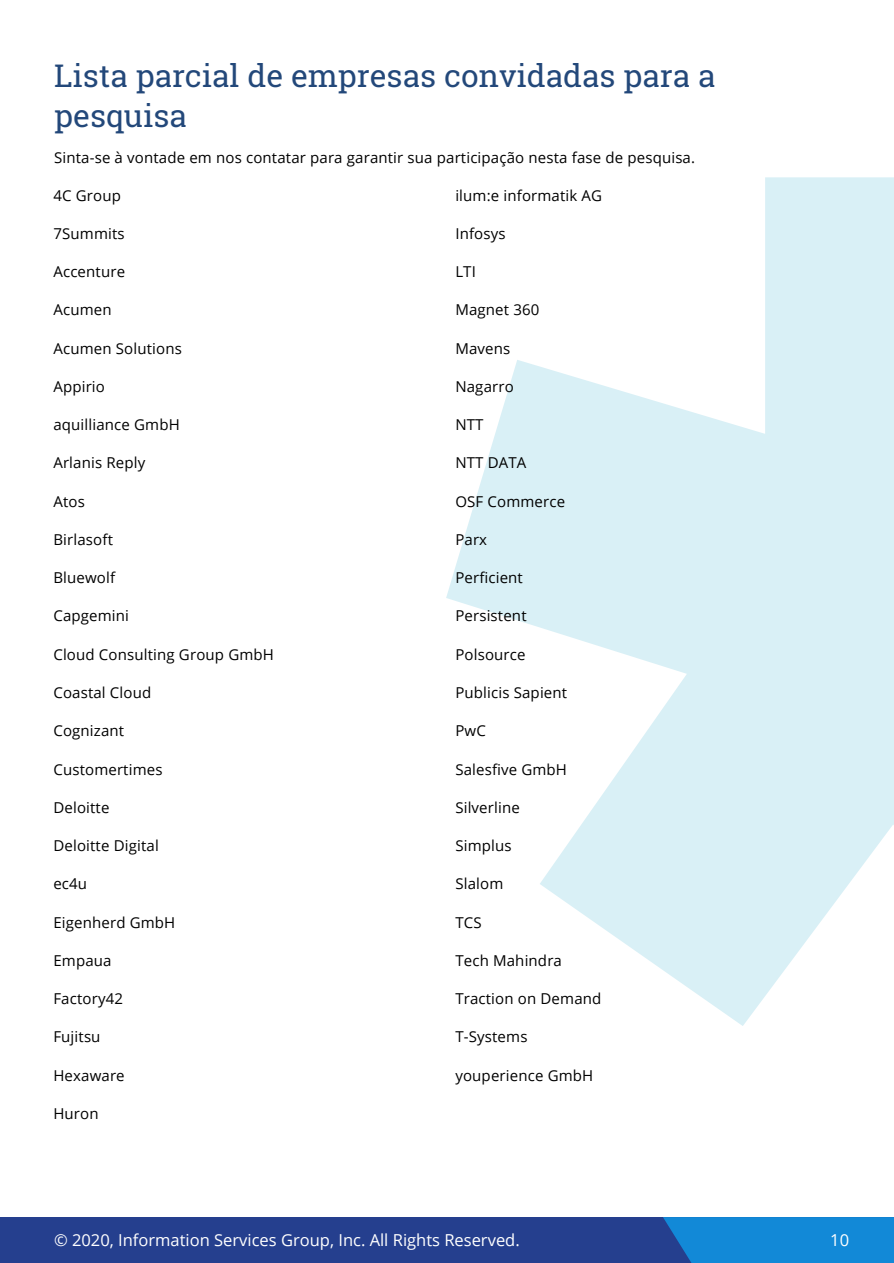
<style>
.page{position:relative;width:894px;height:1263px;background:#fff}
.page>*{position:absolute;margin:0;border:0;box-sizing:border-box;transform-origin:0 0}
.t1{font:31.5px "Roboto Slab";color:#23487a}
.t2{font:16.5px "Open Sans";color:#fff}
.bullet_level_1_no_in{font:15px "Open Sans";letter-spacing:.01em;color:#000}
</style>
<div class="page">
<div style="left:0;top:1217px;width:893px;height:46px;background:#253f8e"></div>
<div style="left:663px;top:1217px;width:230px;height:46px;background:#1289d7"></div>
<svg style="left:446px;top:177px;width:447px;height:849px;fill:#d9f0f6"></svg>
<p class="t1" style="left:54px;top:54px;width:662px">Lista parcial de empresas convidadas para a</p>
<p class="t1" style="left:54px;top:94px;width:134px">pesquisa</p>
<p class="bullet_level_1_no_in" style="left:54px;top:147px;width:642px">Sinta-se à vontade em nos contatar para garantir sua participação nesta fase de pesquisa.</p>
<p class="bullet_level_1_no_in" style="left:53px;top:185px;width:69px">4C Group</p>
<p class="bullet_level_1_no_in" style="left:53px;top:223px;width:73px">7Summits</p>
<p class="bullet_level_1_no_in" style="left:53px;top:261px;width:73px">Accenture</p>
<p class="bullet_level_1_no_in" style="left:53px;top:300px;width:60px">Acumen</p>
<p class="bullet_level_1_no_in" style="left:53px;top:338px;width:130px">Acumen Solutions</p>
<p class="bullet_level_1_no_in" style="left:53px;top:376px;width:53px">Appirio</p>
<p class="bullet_level_1_no_in" style="left:53px;top:414px;width:128px">aquilliance GmbH</p>
<p class="bullet_level_1_no_in" style="left:53px;top:453px;width:93px">Arlanis Reply</p>
<p class="bullet_level_1_no_in" style="left:53px;top:491px;width:33px">Atos</p>
<p class="bullet_level_1_no_in" style="left:53px;top:529px;width:61px">Birlasoft</p>
<p class="bullet_level_1_no_in" style="left:53px;top:567px;width:63px">Bluewolf</p>
<p class="bullet_level_1_no_in" style="left:53px;top:606px;width:77px">Capgemini</p>
<p class="bullet_level_1_no_in" style="left:53px;top:644px;width:222px">Cloud Consulting Group GmbH</p>
<p class="bullet_level_1_no_in" style="left:53px;top:682px;width:99px">Coastal Cloud</p>
<p class="bullet_level_1_no_in" style="left:53px;top:720px;width:72px">Cognizant</p>
<p class="bullet_level_1_no_in" style="left:53px;top:759px;width:111px">Customertimes</p>
<p class="bullet_level_1_no_in" style="left:53px;top:797px;width:58px">Deloitte</p>
<p class="bullet_level_1_no_in" style="left:53px;top:835px;width:107px">Deloitte Digital</p>
<p class="bullet_level_1_no_in" style="left:53px;top:873px;width:35px">ec4u</p>
<p class="bullet_level_1_no_in" style="left:53px;top:912px;width:123px">Eigenherd GmbH</p>
<p class="bullet_level_1_no_in" style="left:53px;top:950px;width:60px">Empaua</p>
<p class="bullet_level_1_no_in" style="left:53px;top:988px;width:71px">Factory42</p>
<p class="bullet_level_1_no_in" style="left:53px;top:1026px;width:49px">Fujitsu</p>
<p class="bullet_level_1_no_in" style="left:53px;top:1065px;width:73px">Hexaware</p>
<p class="bullet_level_1_no_in" style="left:53px;top:1103px;width:47px">Huron</p>
<p class="bullet_level_1_no_in" style="left:455px;top:185px;width:148px">ilum:e informatik AG</p>
<p class="bullet_level_1_no_in" style="left:455px;top:223px;width:52px">Infosys</p>
<p class="bullet_level_1_no_in" style="left:455px;top:261px;width:22px">LTI</p>
<p class="bullet_level_1_no_in" style="left:455px;top:300px;width:86px">Magnet 360</p>
<p class="bullet_level_1_no_in" style="left:455px;top:338px;width:56px">Mavens</p>
<p class="bullet_level_1_no_in" style="left:455px;top:376px;width:60px">Nagarro</p>
<p class="bullet_level_1_no_in" style="left:455px;top:414px;width:30px">NTT</p>
<p class="bullet_level_1_no_in" style="left:455px;top:453px;width:73px">NTT DATA</p>
<p class="bullet_level_1_no_in" style="left:455px;top:491px;width:111px">OSF Commerce</p>
<p class="bullet_level_1_no_in" style="left:455px;top:529px;width:33px">Parx</p>
<p class="bullet_level_1_no_in" style="left:455px;top:567px;width:69px">Perficient</p>
<p class="bullet_level_1_no_in" style="left:455px;top:606px;width:73px">Persistent</p>
<p class="bullet_level_1_no_in" style="left:455px;top:644px;width:72px">Polsource</p>
<p class="bullet_level_1_no_in" style="left:455px;top:682px;width:113px">Publicis Sapient</p>
<p class="bullet_level_1_no_in" style="left:455px;top:720px;width:32px">PwC</p>
<p class="bullet_level_1_no_in" style="left:455px;top:759px;width:113px">Salesfive GmbH</p>
<p class="bullet_level_1_no_in" style="left:455px;top:797px;width:66px">Silverline</p>
<p class="bullet_level_1_no_in" style="left:455px;top:835px;width:58px">Simplus</p>
<p class="bullet_level_1_no_in" style="left:455px;top:873px;width:49px">Slalom</p>
<p class="bullet_level_1_no_in" style="left:455px;top:912px;width:28px">TCS</p>
<p class="bullet_level_1_no_in" style="left:455px;top:950px;width:108px">Tech Mahindra</p>
<p class="bullet_level_1_no_in" style="left:455px;top:988px;width:147px">Traction on Demand</p>
<p class="bullet_level_1_no_in" style="left:455px;top:1026px;width:74px">T-Systems</p>
<p class="bullet_level_1_no_in" style="left:455px;top:1065px;width:139px">youperience GmbH</p>
<p class="t2" style="left:54px;top:1229px;width:467px">© 2020, Information Services Group, Inc. All Rights Reserved.</p>
<p class="t2" style="left:830px;top:1229px;width:20px">10</p>
</div>
